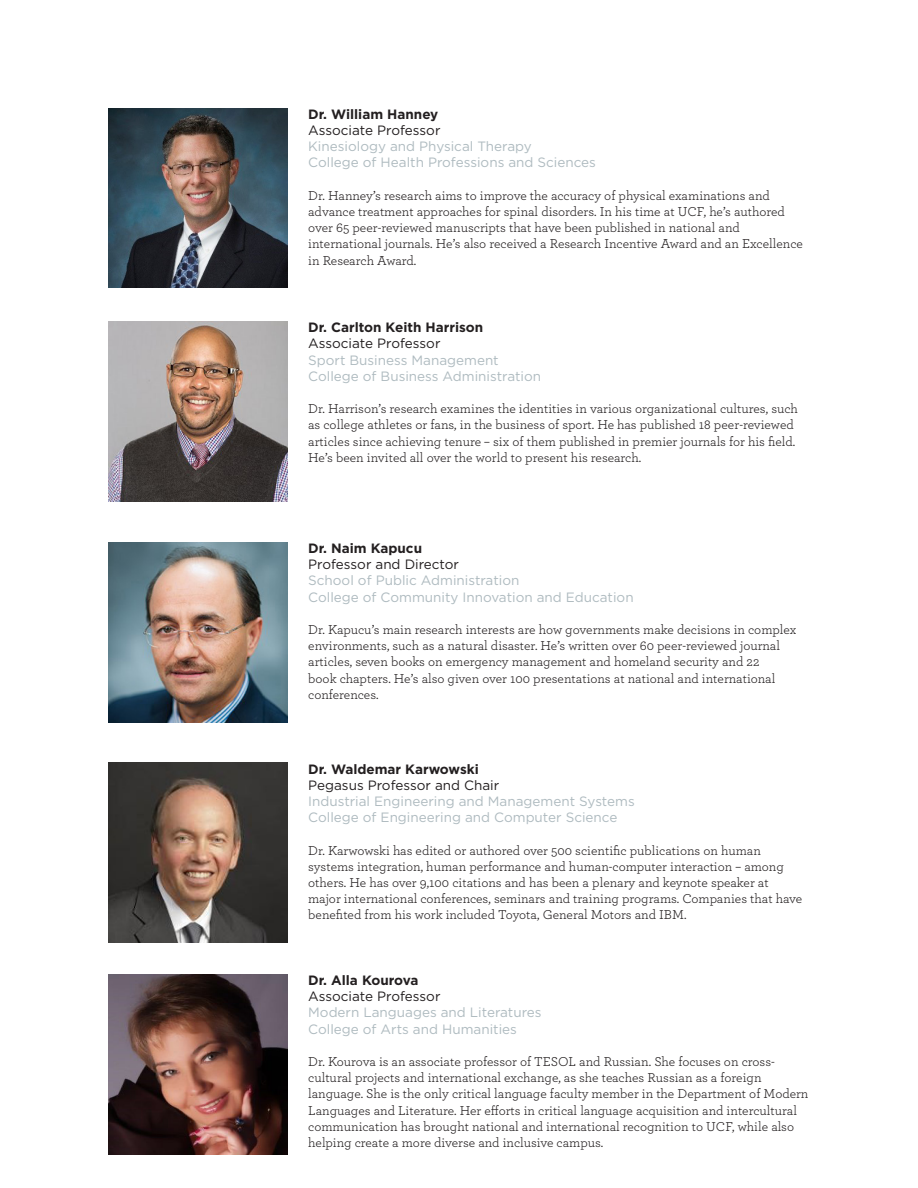
<style>
.page{position:relative;width:918px;height:1188px;background:#fff}
.page>*{position:absolute;margin:0;border:0;box-sizing:border-box;transform-origin:0 0}
.t1{font:13.5px/16.2px "Archer";color:#231f20}
.t2{font:13.5px "Gotham";color:#afbbc0}
.t3{font:13.5px "Gotham";color:#231f20}
.t4{font:700 13.5px "Gotham";color:#231f20}
</style>
<div class="page">
<img style="left:108px;top:108px;width:180px;height:180px">
<img style="left:108px;top:321px;width:180px;height:180px">
<img style="left:108px;top:542px;width:180px;height:180px">
<img style="left:108px;top:763px;width:180px;height:180px">
<img style="left:108px;top:974px;width:180px;height:180px">
<p class="t4" style="left:308px;top:105px;width:132px">Dr. William Hanney</p>
<p class="t3" style="left:308px;top:122px;width:134px">Associate Professor</p>
<p class="t2" style="left:308px;top:138px;width:225px">Kinesiology and Physical Therapy</p>
<p class="t2" style="left:308px;top:154px;width:289px">College of Health Professions and Sciences</p>
<p class="t1" style="left:308px;top:187px;width:496px">Dr. Hanney’s research aims to improve the accuracy of physical examinations and advance treatment approaches for spinal disorders. In his time at UCF, he’s authored over 65 peer-reviewed manuscripts that have been published in national and international journals. He’s also received a Research Incentive Award and an Excellence in Research Award.</p>
<p class="t4" style="left:308px;top:319px;width:177px">Dr. Carlton Keith Harrison</p>
<p class="t3" style="left:308px;top:335px;width:134px">Associate Professor</p>
<p class="t2" style="left:308px;top:351px;width:192px">Sport Business Management</p>
<p class="t2" style="left:308px;top:367px;width:234px">College of Business Administration</p>
<p class="t1" style="left:308px;top:400px;width:491px">Dr. Harrison’s research examines the identities in various organizational cultures, such as college athletes or fans, in the business of sport. He has published 18 peer-reviewed articles since achieving tenure – six of them published in premier journals for his field.<br>He’s been invited all over the world to present his research.</p>
<p class="t4" style="left:308px;top:539px;width:115px">Dr. Naim Kapucu</p>
<p class="t3" style="left:308px;top:556px;width:152px">Professor and Director</p>
<p class="t2" style="left:308px;top:572px;width:213px">School of Public Administration</p>
<p class="t2" style="left:308px;top:588px;width:327px">College of Community Innovation and Education</p>
<p class="t1" style="left:308px;top:621px;width:490px">Dr. Kapucu’s main research interests are how governments make decisions in complex environments, such as a natural disaster. He’s written over 60 peer-reviewed journal articles, seven books on emergency management and homeland security and 22<br>book chapters. He’s also given over 100 presentations at national and international conferences.</p>
<p class="t4" style="left:308px;top:760px;width:172px">Dr. Waldemar Karwowski</p>
<p class="t3" style="left:308px;top:776px;width:193px">Pegasus Professor and Chair</p>
<p class="t2" style="left:308px;top:793px;width:328px">Industrial Engineering and Management Systems</p>
<p class="t2" style="left:308px;top:809px;width:311px">College of Engineering and Computer Science</p>
<p class="t1" style="left:308px;top:841px;width:496px">Dr. Karwowski has edited or authored over 500 scientific publications on human systems integration, human performance and human-computer interaction – among others. He has over 9,100 citations and has been a plenary and keynote speaker at major international conferences, seminars and training programs. Companies that have benefited from his work included Toyota, General Motors and IBM.</p>
<p class="t4" style="left:308px;top:971px;width:112px">Dr. Alla Kourova</p>
<p class="t3" style="left:308px;top:988px;width:134px">Associate Professor</p>
<p class="t2" style="left:308px;top:1004px;width:235px">Modern Languages and Literatures</p>
<p class="t2" style="left:308px;top:1020px;width:210px">College of Arts and Humanities</p>
<p class="t1" style="left:308px;top:1053px;width:502px">Dr. Kourova is an associate professor of TESOL and Russian. She focuses on cross&shy;cultural projects and international exchange, as she teaches Russian as a foreign language. She is the only critical language faculty member in the Department of Modern Languages and Literature. Her efforts in critical language acquisition and intercultural communication has brought national and international recognition to UCF, while also helping create a more diverse and inclusive campus.</p>
</div>
